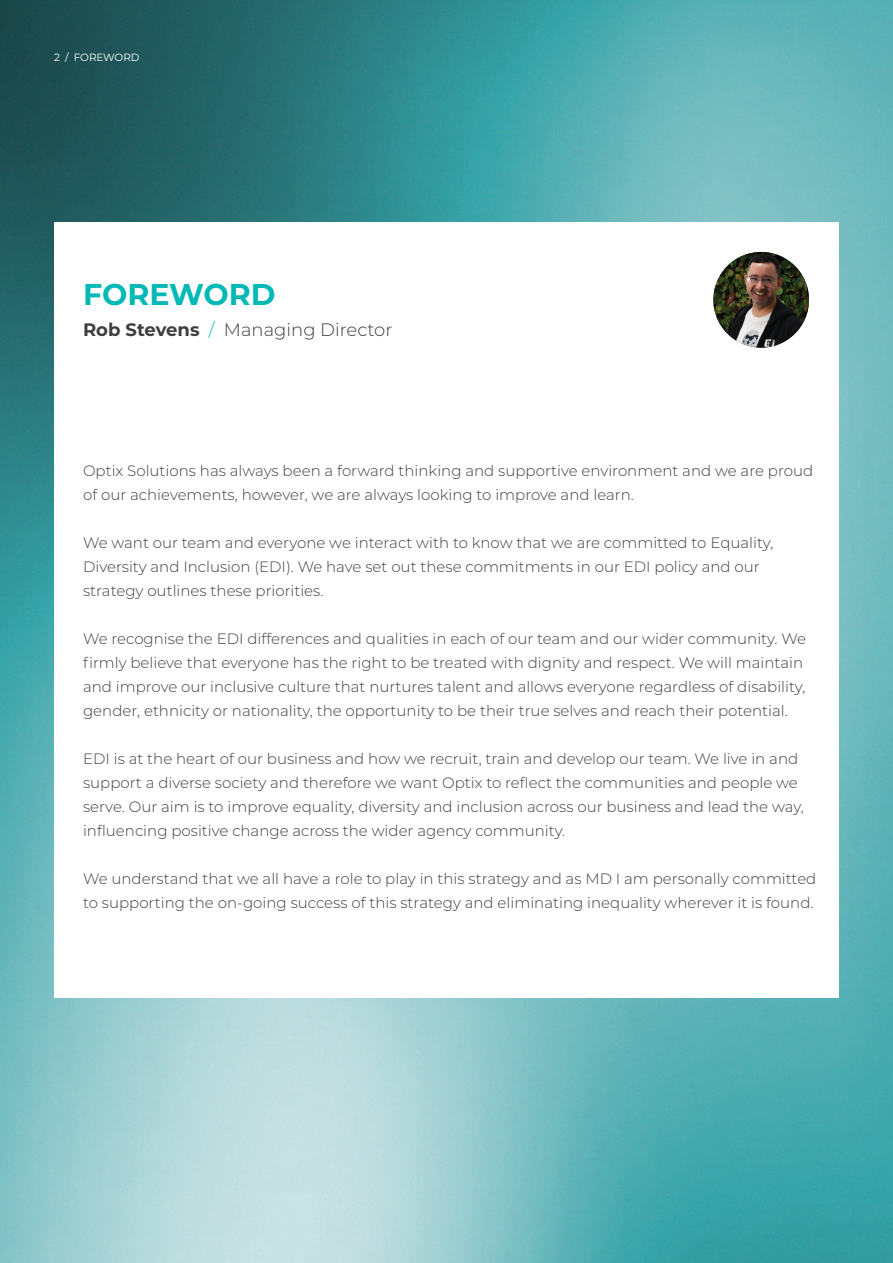
<style>
.page{position:relative;width:893px;height:1263px;background:#fff}
.page>*{position:absolute;margin:0;border:0;box-sizing:border-box;transform-origin:0 0}
.t1{font:700 30px "Montserrat";color:#03b9b6}
.t2{font:300 18px "Montserrat";color:#3e3e3f}
.t3{font:300 15px/24px "Montserrat";color:#3e3e3f}
.t4{font:10.5px "Montserrat";letter-spacing:-.01em;color:#fff}
.s1{font-weight:700}
.s2{color:#03b9b6}
</style>
<div class="page">
<img style="left:0;top:0;width:893px;height:1263px">
<div style="left:54px;top:222px;width:785px;height:775px;background:#fff"></div>
<img style="left:713px;top:252px;width:96px;height:96px;border-radius:48px">
<p class="t4" style="left:54px;top:50px;width:87px">2 / FOREWORD</p>
<p class="t1" style="left:83px;top:273px;width:194px">FOREWORD</p>
<p class="t2" style="left:83px;top:318px;width:311px"><span class="s1">Rob Stevens</span> <span class="s2">/</span> Managing Director</p>
<p class="t3" style="left:83px;top:458px;width:732px">Optix Solutions has always been a forward thinking and supportive environment and we are proud of our achievements, however, we are always looking to improve and learn.</p>
<p class="t3" style="left:83px;top:530px;width:692px">We want our team and everyone we interact with to know that we are committed to Equality,<br>Diversity and Inclusion (EDI). We have set out these commitments in our EDI policy and our strategy outlines these priorities.</p>
<p class="t3" style="left:83px;top:626px;width:724px">We recognise the EDI differences and qualities in each of our team and our wider community. We firmly believe that everyone has the right to be treated with dignity and respect. We will maintain and improve our inclusive culture that nurtures talent and allows everyone regardless of disability, gender, ethnicity or nationality, the opportunity to be their true selves and reach their potential.</p>
<p class="t3" style="left:83px;top:746px;width:722px">EDI is at the heart of our business and how we recruit, train and develop our team. We live in and support a diverse society and therefore we want Optix to reflect the communities and people we serve. Our aim is to improve equality, diversity and inclusion across our business and lead the way, influencing positive change across the wider agency community.</p>
<p class="t3" style="left:83px;top:866px;width:735px">We understand that we all have a role to play in this strategy and as MD I am personally committed to supporting the on-going success of this strategy and eliminating inequality wherever it is found.</p>
</div>
